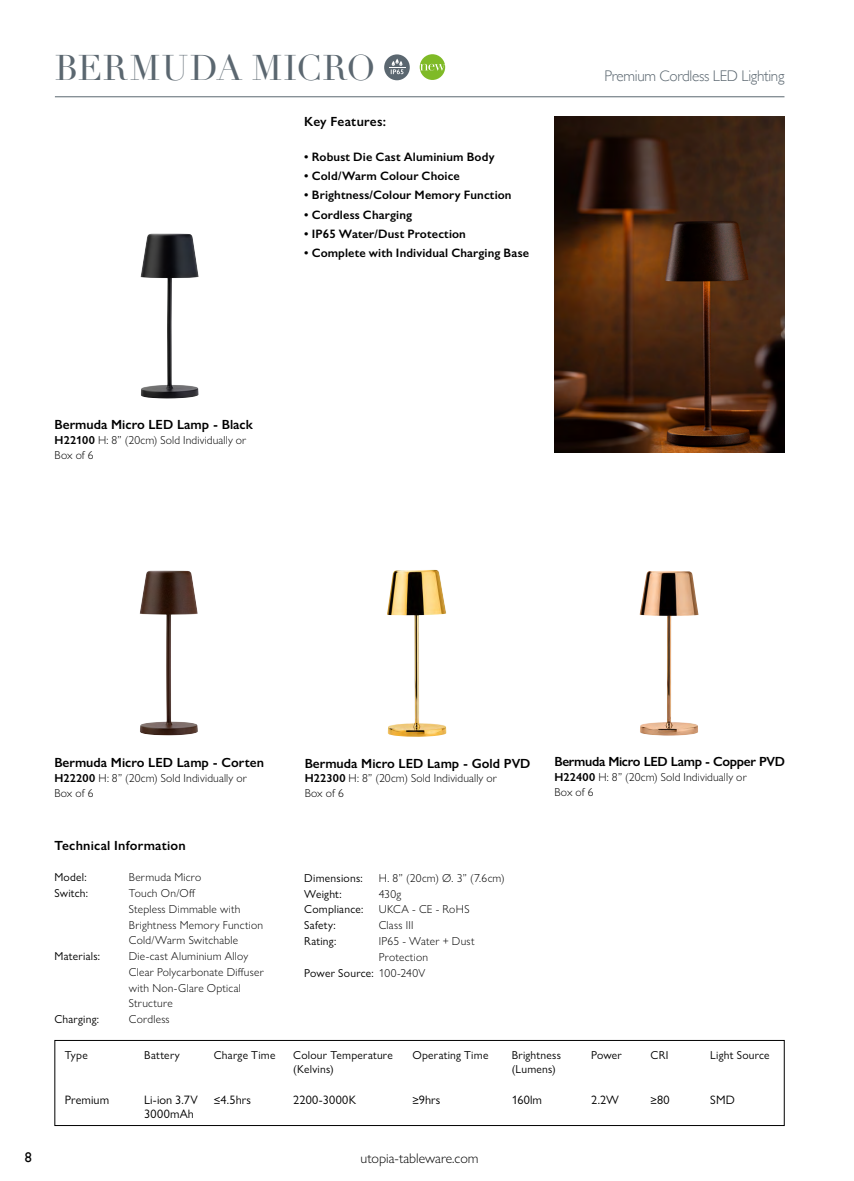
<style>
.page{position:relative;width:854px;height:1181px;background:#fff}
.page>*{position:absolute;margin:0;border:0;box-sizing:border-box;transform-origin:0 0}
.t1{font:35px "Didot";letter-spacing:.02em;color:#5b6770}
.t2{font:300 15.4px "Gill Sans";letter-spacing:-.02em;color:#5b6770}
.t3{font:300 14px "Gill Sans Nova";color:#000}
.t4{font:14px "Gill Sans";color:#000}
.t5{font:600 13.3px "Gill Sans Nova";color:#000}
.t6{font:600 13.3px "Gill Sans Nova";letter-spacing:.02em;color:#000}
.t7{font:600 13.3px "Gill Sans Nova";letter-spacing:-.025em;color:#000}
.t8{font:600 12.25px "Gill Sans";letter-spacing:.01em;color:#000}
.t9{font:12.25px "Gill Sans Nova";letter-spacing:.015em;color:#000}
.t10{font:300 11.72px/15px "Gill Sans Nova";letter-spacing:.01em;color:#000}
.t11{font:300 11.55px/15.8px "Gill Sans Nova";letter-spacing:.02em;color:#000}
.t12{font:11.55px "Gill Sans Nova";letter-spacing:.02em;color:#000}
.s1{font-weight:600}
.s2{font-weight:300}
</style>
<div class="page">
<hr style="left:55px;top:96px;width:729px;height:1px;background:#5b6770">
<img style="left:554px;top:116px;width:230px;height:336px">
<div style="left:419px;top:54px;width:26px;height:26px;background:#7fba27;border-radius:50%"></div>
<svg style="left:420px;top:64px;width:25px;height:7px"></svg>
<div style="left:384px;top:54px;width:25px;height:26px;background:#5b6770;border-radius:50%"></div>
<svg style="left:389px;top:59px;width:16px;height:15px"></svg>
<div style="left:55px;top:1040px;width:729px;height:85px;border:1px solid #000"></div>
<img style="left:140px;top:234px;width:59px;height:164px">
<img style="left:139px;top:571px;width:59px;height:164px">
<img style="left:387px;top:570px;width:59px;height:167px">
<img style="left:639px;top:571px;width:59px;height:165px">
<h1 class="t1" style="left:55px;top:47px;width:322px">BERMUDA MICRO</h1>
<p class="t6" style="left:304px;top:113px;width:83px">Key Features:</p>
<p class="t8" style="left:304px;top:149px;width:192px">• Robust Die Cast Aluminium Body</p>
<p class="t8" style="left:304px;top:168px;width:157px">• Cold/Warm Colour Choice</p>
<p class="t8" style="left:304px;top:188px;width:209px">• Brightness/Colour Memory Function</p>
<p class="t8" style="left:304px;top:207px;width:109px">• Cordless Charging</p>
<p class="t8" style="left:304px;top:226px;width:163px">• IP65 Water/Dust Protection</p>
<p class="t8" style="left:304px;top:245px;width:226px">• Complete with Individual Charging Base</p>
<p class="t5" style="left:55px;top:416px;width:200px">Bermuda Micro LED Lamp - Black</p>
<p class="t10" style="left:55px;top:432px;width:193px"><span class="s1">H22100</span> H: 8” (20cm) Sold Individually or<br>Box of 6</p>
<h2 class="t2" style="left:604px;top:63px;width:181px">Premium Cordless LED Lighting</h2>
<p class="t5" style="left:54px;top:754px;width:211px">Bermuda Micro LED Lamp - Corten</p>
<p class="t10" style="left:54px;top:770px;width:194px"><span class="s1">H22200</span> H: 8” (20cm) Sold Individually or<br>Box of 6</p>
<p class="t6" style="left:54px;top:837px;width:133px">Technical Information</p>
<p class="t12" style="left:54px;top:870px;width:34px">Model:</p>
<p class="t11" style="left:129px;top:869px;width:74px">Bermuda Micro</p>
<p class="t12" style="left:54px;top:886px;width:35px">Switch:</p>
<p class="t11" style="left:129px;top:885px;width:136px">Touch On/Off<br>Stepless Dimmable with<br>Brightness Memory Function<br>Cold/Warm Switchable</p>
<p class="t12" style="left:54px;top:949px;width:47px">Materials:</p>
<p class="t11" style="left:129px;top:948px;width:136px">Die-cast Aluminium Alloy<br>Clear Polycarbonate Diffuser with Non-Glare Optical<br>Structure</p>
<p class="t12" style="left:54px;top:1012px;width:46px">Charging:</p>
<p class="t11" style="left:129px;top:1011px;width:42px">Cordless</p>
<p class="t5" style="left:304px;top:755px;width:227px">Bermuda Micro LED Lamp - Gold PVD</p>
<p class="t10" style="left:304px;top:771px;width:194px"><span class="s1">H22300</span> H: 8” (20cm) Sold Individually or<br>Box of 6</p>
<p class="t7" style="left:554px;top:753px;width:232px">Bermuda Micro LED Lamp - Copper PVD</p>
<p class="t10" style="left:554px;top:769px;width:194px"><span class="s1">H22400</span> H: 8” (20cm) Sold Individually or<br>Box of 6</p>
<p class="t12" style="left:304px;top:871px;width:60px">Dimensions:</p>
<p class="t11" style="left:378px;top:870px;width:127px">H. 8” (20cm) Ø. 3” (7.6cm)</p>
<p class="t12" style="left:304px;top:886px;width:39px">Weight:</p>
<p class="t11" style="left:378px;top:886px;width:24px">430g</p>
<p class="t12" style="left:304px;top:902px;width:60px">Compliance:</p>
<p class="t11" style="left:378px;top:901px;width:92px">UKCA - CE - RoHS</p>
<p class="t12" style="left:304px;top:918px;width:33px">Safety:</p>
<p class="t11" style="left:378px;top:917px;width:36px">Class III</p>
<p class="t12" style="left:304px;top:934px;width:34px">Rating:</p>
<p class="t11" style="left:378px;top:933px;width:97px">IP65 - Water + Dust</p>
<p class="t11" style="left:378px;top:949px;width:51px">Protection</p>
<p class="t12" style="left:304px;top:965px;width:122px">Power Source: <span class="s2">100-240V</span></p>
<p class="t12" style="left:65px;top:1047px;width:24px">Type</p>
<p class="t12" style="left:144px;top:1047px;width:37px">Battery</p>
<p class="t12" style="left:214px;top:1047px;width:63px">Charge Time</p>
<p class="t12" style="left:293px;top:1047px;width:101px">Colour Temperature</p>
<p class="t12" style="left:412px;top:1047px;width:77px">Operating Time</p>
<p class="t12" style="left:511px;top:1047px;width:51px">Brightness</p>
<p class="t12" style="left:591px;top:1047px;width:32px">Power</p>
<p class="t12" style="left:650px;top:1047px;width:20px">CRI</p>
<p class="t12" style="left:710px;top:1047px;width:61px">Light Source</p>
<p class="t12" style="left:293px;top:1061px;width:42px">(Kelvins)</p>
<p class="t12" style="left:511px;top:1061px;width:46px">(Lumens)</p>
<p class="t9" style="left:65px;top:1092px;width:46px">Premium</p>
<p class="t9" style="left:144px;top:1092px;width:55px">Li-ion 3.7V</p>
<p class="t9" style="left:214px;top:1092px;width:39px">≤4.5hrs</p>
<p class="t9" style="left:293px;top:1092px;width:64px">2200-3000K</p>
<p class="t9" style="left:412px;top:1092px;width:30px">≥9hrs</p>
<p class="t9" style="left:511px;top:1092px;width:32px">160lm</p>
<p class="t9" style="left:591px;top:1092px;width:29px">2.2W</p>
<p class="t9" style="left:650px;top:1092px;width:21px">≥80</p>
<p class="t9" style="left:710px;top:1092px;width:26px">SMD</p>
<p class="t9" style="left:144px;top:1106px;width:51px">3000mAh</p>
<p class="t4" style="left:25px;top:1149px;width:8px">8</p>
<p class="t3" style="left:360px;top:1149px;width:120px">utopia-tableware.com</p>
</div>
